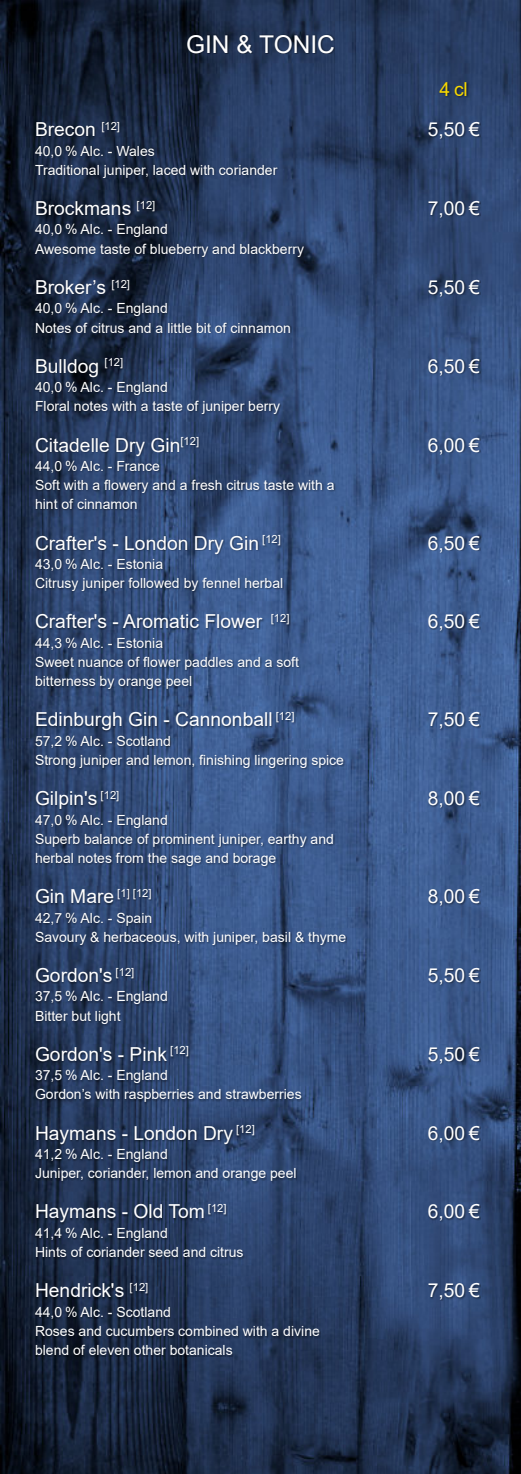
<style>
.page{position:relative;width:521px;height:1474px;background:#fff}
.page>*{position:absolute;margin:0;border:0;box-sizing:border-box;transform-origin:0 0}
.t1{font:24.5px "Arial";color:#fff}
.t2{font:19.25px "Arial";color:#fff}
.t3{font:19.25px "Arial";color:#f9d900}
.t4{font:14px/19.2px "Arial";color:#fff}
</style>
<div class="page">
<img style="left:0;top:0;width:521px;height:1473px">
<img style="left:35px;top:122px;width:312px;height:1233px">
<img style="left:428px;top:82px;width:52px;height:1218px">
<img style="left:187px;top:35px;width:148px;height:19px">
<h1 class="t1" style="left:186px;top:35px;width:150px">GIN &amp; TONIC</h1>
<h2 class="t2" style="left:35px;top:122px;width:87px">Brecon <sup>[12]</sup></h2>
<p class="t4" style="left:35px;top:142px;width:244px">40,0 % Alc. - Wales<br>Traditional juniper, laced with coriander</p>
<h2 class="t2" style="left:35px;top:201px;width:122px">Brockmans <sup>[12]</sup></h2>
<p class="t4" style="left:35px;top:221px;width:271px">40,0 % Alc. - England<br>Awesome taste of blueberry and blackberry</p>
<h2 class="t2" style="left:35px;top:280px;width:97px">Broker’s <sup>[12]</sup></h2>
<p class="t4" style="left:35px;top:300px;width:258px">40,0 % Alc. - England<br>Notes of citrus and a little bit of cinnamon</p>
<h2 class="t2" style="left:35px;top:359px;width:90px">Bulldog <sup>[12]</sup></h2>
<p class="t4" style="left:35px;top:379px;width:247px">40,0 % Alc. - England<br>Floral notes with a taste of juniper berry</p>
<h2 class="t2" style="left:35px;top:437px;width:166px">Citadelle Dry Gin<sup>[12]</sup></h2>
<p class="t4" style="left:35px;top:457px;width:301px">44,0 % Alc. - France<br>Soft with a flowery and a fresh citrus taste with a hint of cinnamon</p>
<h2 class="t2" style="left:35px;top:535px;width:247px">Crafter's - London Dry Gin <sup>[12]</sup></h2>
<p class="t4" style="left:35px;top:555px;width:250px">43,0 % Alc. - Estonia<br>Citrusy juniper followed by fennel herbal</p>
<h2 class="t2" style="left:35px;top:614px;width:256px">Crafter's - Aromatic Flower <sup>[12]</sup></h2>
<p class="t4" style="left:35px;top:634px;width:265px">44,3 % Alc. - Estonia<br>Sweet nuance of flower paddles and a soft bitterness by orange peel</p>
<h2 class="t2" style="left:35px;top:712px;width:261px">Edinburgh Gin - Cannonball <sup>[12]</sup></h2>
<p class="t4" style="left:35px;top:732px;width:310px">57,2 % Alc. - Scotland<br>Strong juniper and lemon, finishing lingering spice</p>
<h2 class="t2" style="left:35px;top:791px;width:86px">Gilpin's <sup>[12]</sup></h2>
<p class="t4" style="left:35px;top:811px;width:300px">47,0 % Alc. - England<br>Superb balance of prominent juniper, earthy and herbal notes from the sage and borage</p>
<h2 class="t2" style="left:35px;top:889px;width:118px">Gin Mare <sup>[1]</sup> <sup>[12]</sup></h2>
<p class="t4" style="left:35px;top:909px;width:313px">42,7 % Alc. - Spain<br>Savoury &amp; herbaceous, with juniper, basil &amp; thyme</p>
<h2 class="t2" style="left:35px;top:968px;width:101px">Gordon's <sup>[12]</sup></h2>
<p class="t4" style="left:35px;top:988px;width:134px">37,5 % Alc. - England<br>Bitter but light</p>
<h2 class="t2" style="left:35px;top:1046px;width:155px">Gordon's - Pink <sup>[12]</sup></h2>
<p class="t4" style="left:35px;top:1066px;width:268px">37,5 % Alc. - England<br>Gordon’s with raspberries and strawberries</p>
<h2 class="t2" style="left:35px;top:1125px;width:221px">Haymans - London Dry <sup>[12]</sup></h2>
<p class="t4" style="left:35px;top:1145px;width:263px">41,2 % Alc. - England<br>Juniper, coriander, lemon and orange peel</p>
<h2 class="t2" style="left:35px;top:1204px;width:193px">Haymans - Old Tom <sup>[12]</sup></h2>
<p class="t4" style="left:35px;top:1224px;width:210px">41,4 % Alc. - England<br>Hints of coriander seed and citrus</p>
<h2 class="t2" style="left:35px;top:1283px;width:115px">Hendrick's <sup>[12]</sup></h2>
<p class="t4" style="left:35px;top:1303px;width:286px">44,0 % Alc. - Scotland<br>Roses and cucumbers combined with a divine blend of eleven other botanicals</p>
<h2 class="t3" style="left:439px;top:82px;width:30px">4cl</h2>
<h2 class="t2" style="left:428px;top:122px;width:54px">5,50 €</h2>
<h2 class="t2" style="left:428px;top:201px;width:54px">7,00 €</h2>
<h2 class="t2" style="left:428px;top:280px;width:54px">5,50 €</h2>
<h2 class="t2" style="left:428px;top:359px;width:54px">6,50 €</h2>
<h2 class="t2" style="left:428px;top:437px;width:54px">6,00 €</h2>
<h2 class="t2" style="left:428px;top:535px;width:54px">6,50 €</h2>
<h2 class="t2" style="left:428px;top:614px;width:54px">6,50 €</h2>
<h2 class="t2" style="left:428px;top:712px;width:54px">7,50 €</h2>
<h2 class="t2" style="left:428px;top:791px;width:54px">8,00 €</h2>
<h2 class="t2" style="left:428px;top:889px;width:54px">8,00 €</h2>
<h2 class="t2" style="left:428px;top:968px;width:54px">5,50 €</h2>
<h2 class="t2" style="left:428px;top:1046px;width:54px">5,50 €</h2>
<h2 class="t2" style="left:428px;top:1125px;width:54px">6,00 €</h2>
<h2 class="t2" style="left:428px;top:1204px;width:54px">6,00 €</h2>
<h2 class="t2" style="left:428px;top:1283px;width:54px">7,50 €</h2>
</div>
